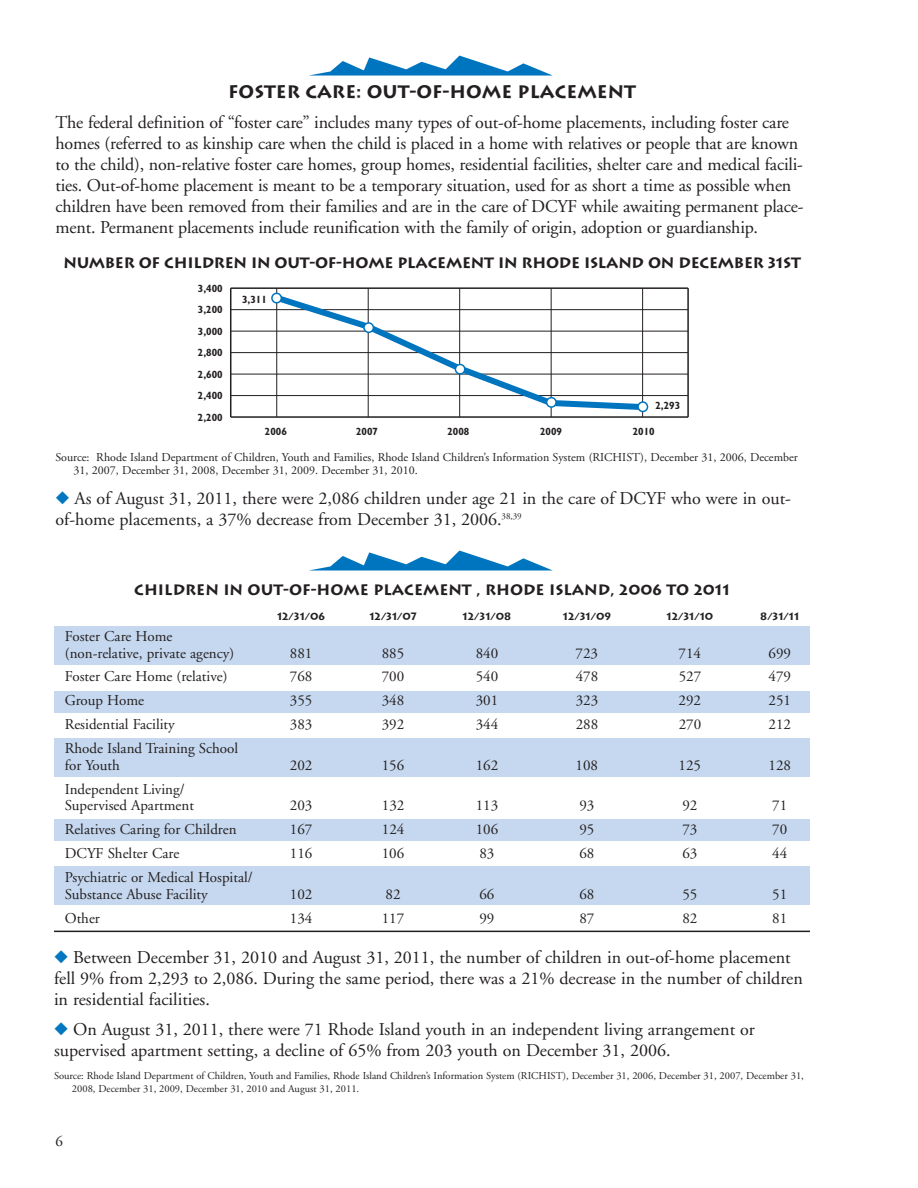
<style>
.page{position:relative;width:918px;height:1188px;background:#fff}
.page>*{position:absolute;margin:0;border:0;box-sizing:border-box;transform-origin:0 0}
.t1{font:18px/21px "Adobe Garamond";letter-spacing:-.01em;color:#231f20}
.t2{font:700 18px "Lithos";color:#231f20}
.t3{font:15px/16.5px "Adobe Garamond";color:#231f20}
.t4{font:700 15px "Lithos";letter-spacing:-.015em;color:#231f20}
.t5{font:12px/13.5px "Adobe Garamond";color:#231f20}
.t6{font:10.5px/13.5px "Adobe Garamond";color:#231f20}
.t7{font:700 condensed 10.5px "Gill Sans";color:#231f20}
.t8{font:700 10.5px "Lithos";color:#231f20}
.s1{color:#0077c0}
</style>
<div class="page">
<svg style="left:309px;top:56px;width:244px;height:20px"></svg>
<svg style="left:309px;top:551px;width:244px;height:20px"></svg>
<div style="left:54px;top:626px;width:756px;height:38px;background:#c6d8ef"></div>
<div style="left:54px;top:738px;width:756px;height:38px;background:#c6d8ef"></div>
<div style="left:54px;top:866px;width:756px;height:39px;background:#c6d8ef"></div>
<div style="left:54px;top:691px;width:756px;height:22px;background:#c6d8ef"></div>
<div style="left:54px;top:819px;width:756px;height:21px;background:#c6d8ef"></div>
<hr style="left:54px;top:931px;width:756px;height:1px;background:#231f20">
<hr style="left:231px;top:416px;width:457px;height:2px;background:#231f20">
<hr style="left:231px;top:395px;width:457px;height:1px;background:#231f20">
<hr style="left:231px;top:374px;width:457px;height:1px;background:#231f20">
<hr style="left:231px;top:352px;width:457px;height:1px;background:#231f20">
<hr style="left:231px;top:331px;width:457px;height:1px;background:#231f20">
<hr style="left:231px;top:309px;width:457px;height:1px;background:#231f20">
<hr style="left:231px;top:287px;width:457px;height:2px;background:#231f20">
<hr style="left:230px;top:288px;width:1px;height:129px;background:#231f20">
<hr style="left:687px;top:288px;width:2px;height:129px;background:#231f20">
<svg style="left:269px;top:290px;width:380px;height:123px"></svg>
<hr style="left:642px;top:288px;width:1px;height:129px;background:#231f20">
<hr style="left:276px;top:288px;width:1px;height:129px;background:#231f20">
<hr style="left:368px;top:288px;width:1px;height:129px;background:#231f20">
<hr style="left:459px;top:288px;width:1px;height:129px;background:#231f20">
<hr style="left:551px;top:288px;width:1px;height:129px;background:#231f20">
<div style="left:272px;top:293px;width:9px;height:10px;background:#fff;border-radius:50%"></div>
<div style="left:271px;top:293px;width:11px;height:11px;border:2px solid #0075bf;border-radius:50%"></div>
<div style="left:364px;top:323px;width:9px;height:9px;background:#fff;border-radius:50%"></div>
<div style="left:363px;top:322px;width:11px;height:11px;border:2px solid #0075bf;border-radius:50%"></div>
<div style="left:455px;top:365px;width:10px;height:9px;background:#fff;border-radius:50%"></div>
<div style="left:455px;top:364px;width:11px;height:11px;border:2px solid #0075bf;border-radius:50%"></div>
<div style="left:547px;top:398px;width:9px;height:9px;background:#fff;border-radius:50%"></div>
<div style="left:546px;top:397px;width:11px;height:11px;border:2px solid #0075bf;border-radius:50%"></div>
<div style="left:638px;top:402px;width:10px;height:9px;background:#fff;border-radius:50%"></div>
<div style="left:637px;top:401px;width:11px;height:11px;border:2px solid #0075bf;border-radius:50%"></div>
<p class="t2" style="left:228px;top:81px;width:409px">FOSTER CARE: OUT-OF-HOME PLACEMENT</p>
<p class="t1" style="left:56px;top:113px;width:749px">The federal definition of “foster care” includes many types of out-of-home placements, including foster care homes (referred to as kinship care when the child is placed in a home with relatives or people that are known to the child), non-relative foster care homes, group homes, residential facilities, shelter care and medical facili&shy;ties. Out-of-home placement is meant to be a temporary situation, used for as short a time as possible when children have been removed from their families and are in the care of DCYF while awaiting permanent place&shy;ment. Permanent placements include reunification with the family of origin, adoption or guardianship.</p>
<p class="t4" style="left:63px;top:254px;width:739px">NUMBER OF CHILDREN IN OUT-OF-HOME PLACEMENT IN RHODE ISLAND ON DECEMBER 31ST</p>
<p class="t7" style="left:198px;top:284px;width:26px">3,400</p>
<p class="t7" style="left:198px;top:306px;width:26px">3,200</p>
<p class="t7" style="left:198px;top:327px;width:26px">3,000</p>
<p class="t7" style="left:198px;top:349px;width:26px">2,800</p>
<p class="t7" style="left:198px;top:370px;width:26px">2,600</p>
<p class="t7" style="left:198px;top:392px;width:26px">2,400</p>
<p class="t7" style="left:198px;top:413px;width:26px">2,200</p>
<p class="t7" style="left:242px;top:295px;width:26px">3,311</p>
<p class="t7" style="left:265px;top:427px;width:23px">2006</p>
<p class="t7" style="left:656px;top:401px;width:26px">2,293</p>
<p class="t7" style="left:356px;top:427px;width:23px">2007</p>
<p class="t7" style="left:447px;top:427px;width:23px">2008</p>
<p class="t7" style="left:540px;top:427px;width:23px">2009</p>
<p class="t7" style="left:633px;top:427px;width:23px">2010</p>
<p class="t5" style="left:74px;top:451px;width:726px;text-indent:-18px">Source: Rhode Island Department of Children, Youth and Families, Rhode Island Children’s Information System (RICHIST), December 31, 2006, December<br>31, 2007, December 31, 2008, December 31, 2009. December 31, 2010.</p>
<p class="t1" style="left:56px;top:490px;width:737px"><span class="s1">◆</span> As of August 31, 2011, there were 2,086 children under age 21 in the care of DCYF who were in out&shy;of-home placements, a 37% decrease from December 31, 2006.<sup>38,39</sup></p>
<p class="t4" style="left:134px;top:581px;width:597px">CHILDREN IN OUT-OF-HOME PLACEMENT , RHODE ISLAND, 2006 TO 2011</p>
<p class="t3" style="left:65px;top:629px;width:171px">Foster Care Home (non-relative, private agency)</p>
<p class="t8" style="left:277px;top:610px;width:50px">12/31/06</p>
<p class="t8" style="left:369px;top:610px;width:49px">12/31/07</p>
<p class="t8" style="left:463px;top:610px;width:50px">12/31/08</p>
<p class="t8" style="left:563px;top:610px;width:50px">12/31/09</p>
<p class="t8" style="left:667px;top:610px;width:48px">12/31/10</p>
<p class="t8" style="left:760px;top:610px;width:41px">8/31/11</p>
<p class="t3" style="left:290px;top:646px;width:24px">881</p>
<p class="t3" style="left:382px;top:646px;width:24px">885</p>
<p class="t3" style="left:476px;top:646px;width:24px">840</p>
<p class="t3" style="left:576px;top:646px;width:24px">723</p>
<p class="t3" style="left:679px;top:646px;width:24px">714</p>
<p class="t3" style="left:769px;top:646px;width:24px">699</p>
<p class="t3" style="left:65px;top:670px;width:164px">Foster Care Home (relative)</p>
<p class="t3" style="left:290px;top:670px;width:24px">768</p>
<p class="t3" style="left:382px;top:670px;width:24px">700</p>
<p class="t3" style="left:476px;top:670px;width:24px">540</p>
<p class="t3" style="left:576px;top:670px;width:24px">478</p>
<p class="t3" style="left:679px;top:670px;width:24px">527</p>
<p class="t3" style="left:769px;top:670px;width:24px">479</p>
<p class="t3" style="left:65px;top:694px;width:81px">Group Home</p>
<p class="t3" style="left:290px;top:694px;width:24px">355</p>
<p class="t3" style="left:382px;top:694px;width:24px">348</p>
<p class="t3" style="left:476px;top:694px;width:24px">301</p>
<p class="t3" style="left:576px;top:694px;width:24px">323</p>
<p class="t3" style="left:679px;top:694px;width:24px">292</p>
<p class="t3" style="left:769px;top:694px;width:24px">251</p>
<p class="t3" style="left:65px;top:718px;width:111px">Residential Facility</p>
<p class="t3" style="left:290px;top:718px;width:24px">383</p>
<p class="t3" style="left:382px;top:718px;width:24px">392</p>
<p class="t3" style="left:476px;top:718px;width:24px">344</p>
<p class="t3" style="left:576px;top:718px;width:24px">288</p>
<p class="t3" style="left:679px;top:718px;width:24px">270</p>
<p class="t3" style="left:769px;top:718px;width:24px">212</p>
<p class="t3" style="left:65px;top:742px;width:175px">Rhode Island Training School for Youth</p>
<p class="t3" style="left:290px;top:758px;width:24px">202</p>
<p class="t3" style="left:382px;top:758px;width:24px">156</p>
<p class="t3" style="left:476px;top:758px;width:24px">162</p>
<p class="t3" style="left:576px;top:758px;width:24px">108</p>
<p class="t3" style="left:679px;top:758px;width:24px">125</p>
<p class="t3" style="left:769px;top:758px;width:24px">128</p>
<p class="t3" style="left:65px;top:782px;width:131px">Independent Living/<br>Supervised Apartment</p>
<p class="t3" style="left:290px;top:799px;width:24px">203</p>
<p class="t3" style="left:382px;top:799px;width:24px">132</p>
<p class="t3" style="left:476px;top:799px;width:24px">113</p>
<p class="t3" style="left:579px;top:799px;width:16px">93</p>
<p class="t3" style="left:682px;top:799px;width:16px">92</p>
<p class="t3" style="left:772px;top:799px;width:16px">71</p>
<p class="t3" style="left:65px;top:823px;width:173px">Relatives Caring for Children</p>
<p class="t3" style="left:290px;top:823px;width:24px">167</p>
<p class="t3" style="left:382px;top:823px;width:24px">124</p>
<p class="t3" style="left:476px;top:823px;width:24px">106</p>
<p class="t3" style="left:579px;top:823px;width:16px">95</p>
<p class="t3" style="left:682px;top:823px;width:16px">73</p>
<p class="t3" style="left:772px;top:823px;width:16px">70</p>
<p class="t3" style="left:65px;top:846px;width:116px">DCYF Shelter Care</p>
<p class="t3" style="left:290px;top:846px;width:24px">116</p>
<p class="t3" style="left:382px;top:846px;width:24px">106</p>
<p class="t3" style="left:479px;top:846px;width:17px">83</p>
<p class="t3" style="left:579px;top:846px;width:16px">68</p>
<p class="t3" style="left:682px;top:846px;width:16px">63</p>
<p class="t3" style="left:772px;top:846px;width:16px">44</p>
<p class="t3" style="left:65px;top:870px;width:189px">Psychiatric or Medical Hospital/<br>Substance Abuse Facility</p>
<p class="t3" style="left:290px;top:887px;width:24px">102</p>
<p class="t3" style="left:386px;top:887px;width:16px">82</p>
<p class="t3" style="left:479px;top:887px;width:16px">66</p>
<p class="t3" style="left:579px;top:887px;width:16px">68</p>
<p class="t3" style="left:682px;top:887px;width:16px">55</p>
<p class="t3" style="left:772px;top:887px;width:16px">51</p>
<p class="t3" style="left:65px;top:911px;width:37px">Other</p>
<p class="t3" style="left:290px;top:911px;width:24px">134</p>
<p class="t3" style="left:382px;top:911px;width:24px">117</p>
<p class="t3" style="left:479px;top:911px;width:16px">99</p>
<p class="t3" style="left:579px;top:911px;width:16px">87</p>
<p class="t3" style="left:682px;top:911px;width:16px">82</p>
<p class="t3" style="left:772px;top:911px;width:16px">81</p>
<p class="t1" style="left:54px;top:948px;width:750px"><span class="s1">◆</span> Between December 31, 2010 and August 31, 2011, the number of children in out-of-home placement fell 9% from 2,293 to 2,086. During the same period, there was a 21% decrease in the number of children in residential facilities.</p>
<p class="t1" style="left:54px;top:1020px;width:702px"><span class="s1">◆</span> On August 31, 2011, there were 71 Rhode Island youth in an independent living arrangement or supervised apartment setting, a decline of 65% from 203 youth on December 31, 2006.</p>
<p class="t6" style="left:72px;top:1069px;width:733px;text-indent:-18px">Source: Rhode Island Department of Children, Youth and Families, Rhode Island Children’s Information System (RICHIST), December 31, 2006, December 31, 2007, December 31,<br>2008, December 31, 2009, December 31, 2010 and August 31, 2011.</p>
<p class="t3" style="left:56px;top:1135px;width:9px">6</p>
</div>
